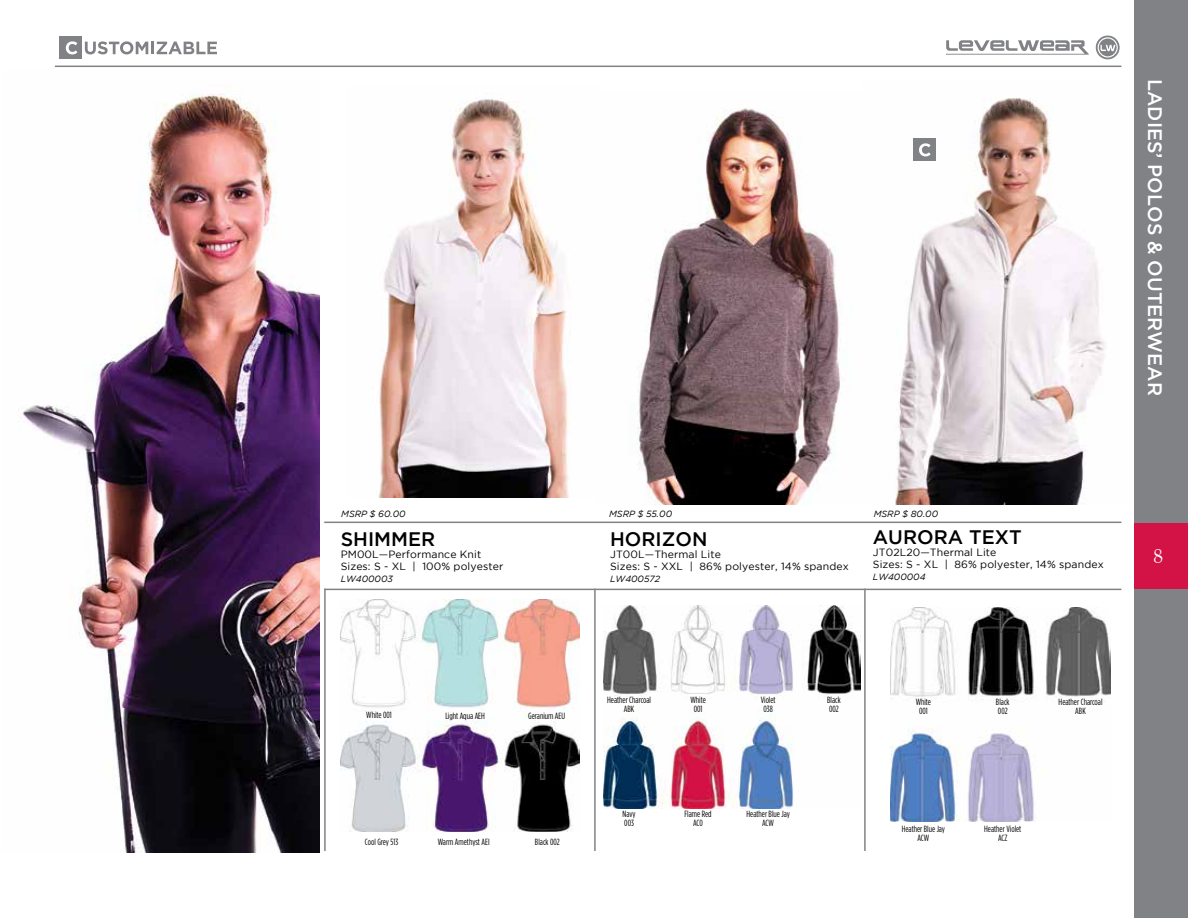
<style>
.page{position:relative;width:1188px;height:918px;background:#fff}
.page>*{position:absolute;margin:0;border:0;box-sizing:border-box;transform-origin:0 0}
.t1{font:500 19.5px "Gotham";color:#000}
.t2{font:500 19.5px "Gotham";color:#fff}
.t3{font:19.5px "Theano Didot";color:#fff}
.t4{font:10.5px/12px "Gotham";letter-spacing:.01em;color:#000}
.t5{font:9px/9px "Gotham Condensed";color:#000;text-align:center}
.t6{font:italic 9px "Gotham";color:#000}
</style>
<div class="page">
<hr style="left:55px;top:66px;width:1066px;height:1px;background:#808285">
<div style="left:1134px;top:0;width:54px;height:918px;background:#808285"></div>
<div style="left:1134px;top:523px;width:54px;height:66px;background:#d31245"></div>
<svg style="left:946px;top:40px;width:143px;height:15px"></svg>
<svg style="left:1096px;top:36px;width:24px;height:23px"></svg>
<hr style="left:324px;top:589px;width:2px;height:262px;background:#808285">
<hr style="left:594px;top:589px;width:2px;height:262px;background:#808285">
<hr style="left:864px;top:589px;width:2px;height:262px;background:#808285">
<hr style="left:324px;top:589px;width:797px;height:1px;background:#808285">
<hr style="left:324px;top:522px;width:797px;height:1px;background:#808285">
<img style="left:22px;top:86px;width:297px;height:766px">
<img style="left:378px;top:98px;width:191px;height:400px">
<img style="left:340px;top:599px;width:239px;height:232px">
<img style="left:603px;top:606px;width:258px;height:202px">
<img style="left:890px;top:608px;width:221px;height:214px">
<img style="left:895px;top:98px;width:209px;height:407px">
<img style="left:637px;top:108px;width:205px;height:397px">
<div style="left:59px;top:36px;width:23px;height:23px;background:#808285"></div>
<svg style="left:66px;top:41px;width:11px;height:13px"></svg>
<svg style="left:85px;top:41px;width:132px;height:13px"></svg>
<div style="left:913px;top:138px;width:22px;height:23px;background:#808285"></div>
<svg style="left:919px;top:143px;width:12px;height:13px"></svg>
<h1 class="t2" style="left:1166px;top:79px;width:319px;rotate:90deg">LADIES’ POLOS &amp; OUTERWEAR</h1>
<p class="t6" style="left:341px;top:509px;width:66px">MSRP $ 60.00</p>
<p class="t6" style="left:609px;top:509px;width:65px">MSRP $ 55.00</p>
<p class="t6" style="left:874px;top:509px;width:66px">MSRP $ 80.00</p>
<h1 class="t1" style="left:341px;top:528px;width:96px">SHIMMER</h1>
<p class="t4" style="left:341px;top:548px;width:164px">PM00L—Performance Knit<br>Sizes: S - XL | 100% polyester</p>
<p class="t6" style="left:341px;top:574px;width:54px">LW400003</p>
<h1 class="t1" style="left:610px;top:528px;width:99px">HORIZON</h1>
<p class="t4" style="left:610px;top:549px;width:240px">JT00L—Thermal Lite<br>Sizes: S - XXL | 86% polyester, 14% spandex</p>
<p class="t6" style="left:610px;top:574px;width:51px">LW400572</p>
<h1 class="t1" style="left:873px;top:526px;width:150px">AURORA TEXT</h1>
<p class="t4" style="left:873px;top:546px;width:232px">JT02L20—Thermal Lite<br>Sizes: S - XL | 86% polyester, 14% spandex</p>
<p class="t6" style="left:873px;top:571px;width:54px">LW400004</p>
<p class="t5" style="left:366px;top:710px;width:27px">White 001</p>
<p class="t5" style="left:445px;top:711px;width:41px">Light Aqua AEH</p>
<p class="t5" style="left:528px;top:711px;width:39px">Geranium AEU</p>
<p class="t5" style="left:365px;top:837px;width:35px">Cool Grey 513</p>
<p class="t5" style="left:438px;top:837px;width:53px">Warm Amethyst AEI</p>
<p class="t5" style="left:535px;top:837px;width:26px">Black 002</p>
<p class="t5" style="left:607px;top:695px;width:45px">Heather Charcoal<br>ABK</p>
<p class="t5" style="left:690px;top:695px;width:17px">White<br>001</p>
<p class="t5" style="left:916px;top:697px;width:17px">White<br>001</p>
<p class="t5" style="left:761px;top:695px;width:16px">Violet<br>038</p>
<p class="t5" style="left:827px;top:695px;width:15px;text-align:left">Black<br>002</p>
<p class="t5" style="left:623px;top:810px;width:14px;text-align:left">Navy<br>003</p>
<p class="t5" style="left:685px;top:810px;width:29px">Flame Red<br>AC0</p>
<p class="t5" style="left:746px;top:810px;width:45px">Heather Blue Jay<br>ACW</p>
<p class="t5" style="left:902px;top:824px;width:45px">Heather Blue Jay<br>ACW</p>
<p class="t5" style="left:996px;top:697px;width:15px;text-align:left">Black<br>002</p>
<p class="t5" style="left:1059px;top:697px;width:45px">Heather Charcoal<br>ABK</p>
<p class="t5" style="left:984px;top:824px;width:39px">Heather Violet<br>ACZ</p>
<h1 class="t3" style="left:1153px;top:545px;width:12px">8</h1>
</div>
